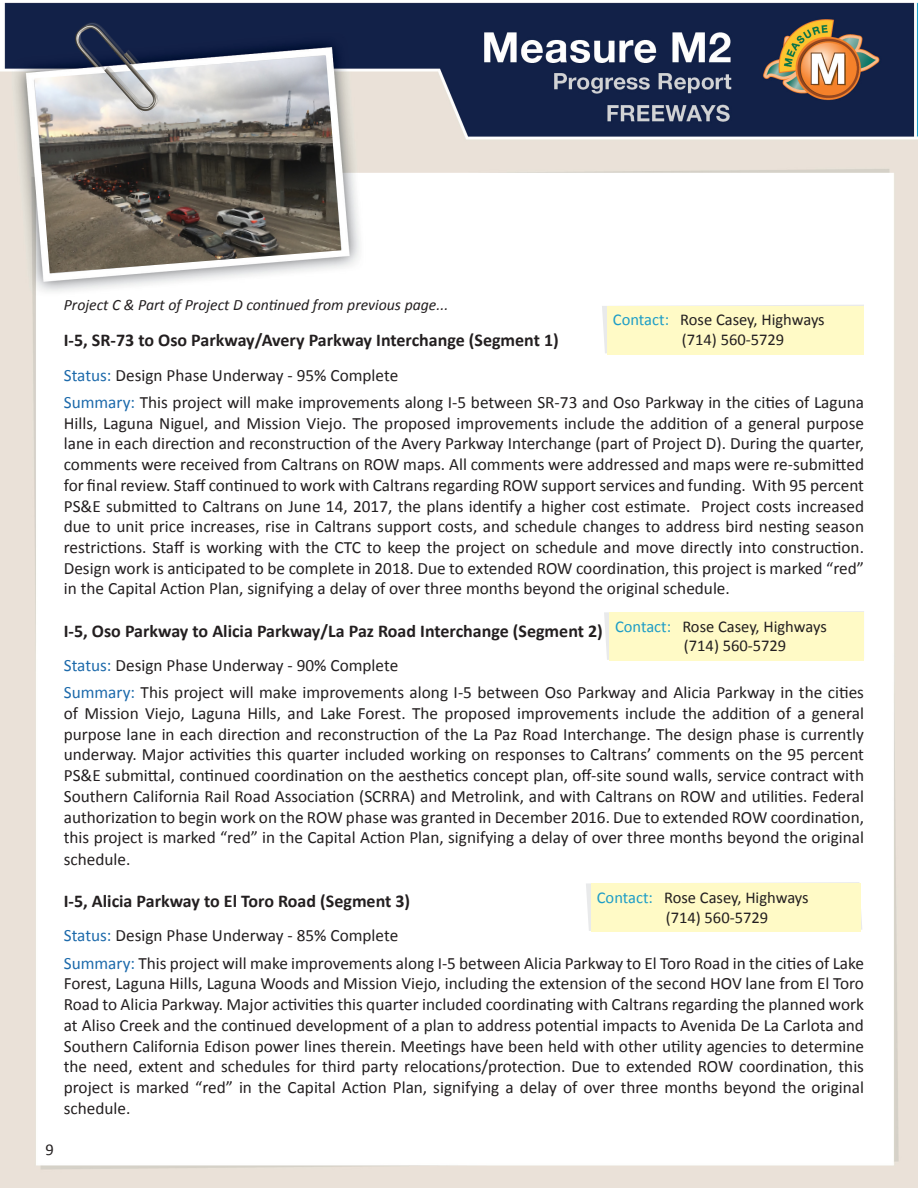
<style>
.page{position:relative;width:918px;height:1188px;background:#fff}
.page>*{position:absolute;margin:0;border:0;box-sizing:border-box;transform-origin:0 0}
.t1{font:700 18px "Calibri";color:#231f20}
.t2{font:17.25px/20.7px "Calibri";color:#231f20;text-align:justify}
.t3{font:16.5px/19.8px "Calibri";color:#231f20}
.t4{font:italic 15.75px "Calibri";color:#231f20}
.s1{color:#1d9dc6}
.s2{color:#1d6aab}
</style>
<div class="page">
<img style="left:0;top:2px;width:918px;height:1186px">
<img style="left:34px;top:56px;width:307px;height:217px">
<img style="left:64px;top:22px;width:94px;height:94px">
<svg style="left:602px;top:305px;width:262px;height:48px"></svg>
<div style="left:608px;top:306px;width:256px;height:48px;background:#fffac6"></div>
<svg style="left:604px;top:611px;width:260px;height:49px"></svg>
<div style="left:610px;top:613px;width:254px;height:48px;background:#fffac6"></div>
<svg style="left:586px;top:882px;width:276px;height:49px"></svg>
<div style="left:591px;top:884px;width:270px;height:48px;background:#fffac6"></div>
<p class="t4" style="left:64px;top:294px;width:386px">Project C &amp; Part of Project D continued from previous page...</p>
<p class="t3" style="left:682px;top:310px;width:144px;text-indent:-69px"><span class="s1">Contact:</span> Rose Casey, Highways (714) 560-5729</p>
<p class="t1" style="left:64px;top:329px;width:497px">I-5, SR-73 to Oso Parkway/Avery Parkway Interchange (Segment 1)</p>
<p class="t2" style="left:64px;top:365px;width:336px"><span class="s2">Status:</span> Design Phase Underway - 95% Complete</p>
<p class="t2" style="left:64px;top:392px;width:802px"><span class="s2">Summary:</span> This project will make improvements along I‐5 between SR‐73 and Oso Parkway in the cities of Laguna Hills, Laguna Niguel, and Mission Viejo. The proposed improvements include the addition of a general purpose lane in each direction and reconstruction of the Avery Parkway Interchange (part of Project D). During the quarter, comments were received from Caltrans on ROW maps. All comments were addressed and maps were re-submitted for final review. Staff continued to work with Caltrans regarding ROW support services and funding. With 95 percent PS&amp;E submitted to Caltrans on June 14, 2017, the plans identify a higher cost estimate. Project costs increased due to unit price increases, rise in Caltrans support costs, and schedule changes to address bird nesting season restrictions. Staff is working with the CTC to keep the project on schedule and move directly into construction.<br>Design work is anticipated to be complete in 2018. Due to extended ROW coordination, this project is marked “red” in the Capital Action Plan, signifying a delay of over three months beyond the original schedule.</p>
<p class="t1" style="left:64px;top:619px;width:541px">I-5, Oso Parkway to Alicia Parkway/La Paz Road Interchange (Segment 2)</p>
<p class="t2" style="left:64px;top:655px;width:336px"><span class="s2">Status:</span> Design Phase Underway - 90% Complete</p>
<p class="t2" style="left:64px;top:682px;width:802px"><span class="s2">Summary:</span> This project will make improvements along I‐5 between Oso Parkway and Alicia Parkway in the cities of Mission Viejo, Laguna Hills, and Lake Forest. The proposed improvements include the addition of a general purpose lane in each direction and reconstruction of the La Paz Road Interchange. The design phase is currently underway. Major activities this quarter included working on responses to Caltrans’ comments on the 95 percent PS&amp;E submittal, continued coordination on the aesthetics concept plan, off-site sound walls, service contract with Southern California Rail Road Association (SCRRA) and Metrolink, and with Caltrans on ROW and utilities. Federal authorization to begin work on the ROW phase was granted in December 2016. Due to extended ROW coordination, this project is marked “red” in the Capital Action Plan, signifying a delay of over three months beyond the original schedule.</p>
<p class="t1" style="left:64px;top:890px;width:348px">I-5, Alicia Parkway to El Toro Road (Segment 3)</p>
<p class="t2" style="left:64px;top:925px;width:336px"><span class="s2">Status:</span> Design Phase Underway - 85% Complete</p>
<p class="t2" style="left:64px;top:953px;width:802px"><span class="s2">Summary:</span> This project will make improvements along I‐5 between Alicia Parkway to El Toro Road in the cities of Lake Forest, Laguna Hills, Laguna Woods and Mission Viejo, including the extension of the second HOV lane from El Toro Road to Alicia Parkway. Major activities this quarter included coordinating with Caltrans regarding the planned work at Aliso Creek and the continued development of a plan to address potential impacts to Avenida De La Carlota and Southern California Edison power lines therein. Meetings have been held with other utility agencies to determine the need, extent and schedules for third party relocations/protection. Due to extended ROW coordination, this project is marked “red” in the Capital Action Plan, signifying a delay of over three months beyond the original schedule.</p>
<p class="t3" style="left:684px;top:616px;width:144px;text-indent:-69px"><span class="s1">Contact:</span> Rose Casey, Highways (714) 560-5729</p>
<p class="t3" style="left:666px;top:887px;width:144px;text-indent:-69px"><span class="s1">Contact:</span> Rose Casey, Highways (714) 560-5729</p>
<p class="t3" style="left:46px;top:1140px;width:10px">9</p>
</div>
